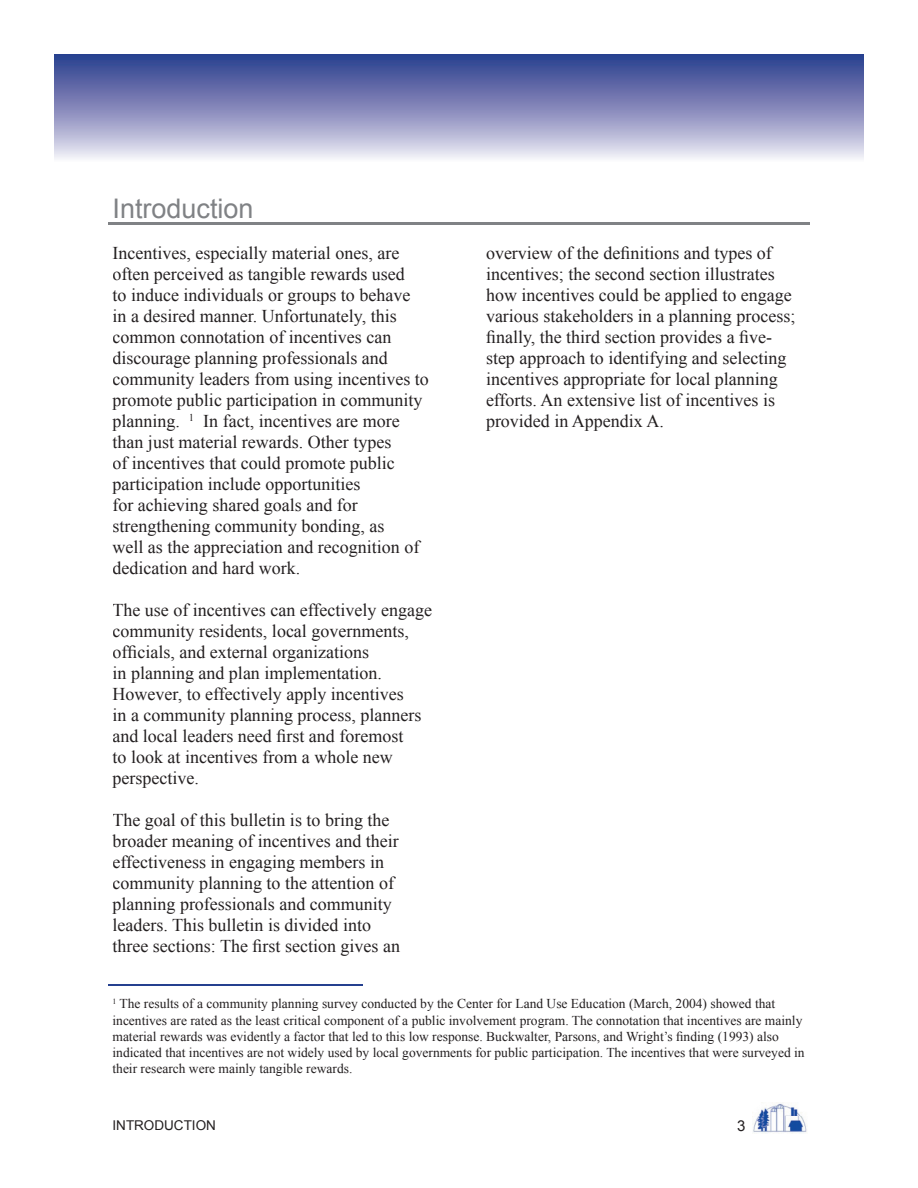
<style>
.page{position:relative;width:918px;height:1188px;background:#fff}
.page>*{position:absolute;margin:0;border:0;box-sizing:border-box;transform-origin:0 0}
.t1{font:27px "Arial";color:#808285}
.t2{font:18px/21px "Times New Roman";color:#231f20}
.t3{font:15px "Arial";color:#231f20}
.t4{font:13.5px/16.2px "Times New Roman";color:#231f20}
.t5{font:13.5px "Arial";color:#231f20}
</style>
<div class="page">
<svg style="left:54px;top:54px;width:810px;height:105px;background:#868cbc"></svg>
<hr style="left:108px;top:222px;width:702px;height:3px;background:#808285">
<img style="left:752px;top:1103px;width:55px;height:31px">
<hr style="left:108px;top:984px;width:255px;height:2px;background:#25408f">
<h1 class="t1" style="left:112px;top:191px;width:143px">Introduction</h1>
<p class="t2" style="left:112px;top:242px;width:318px">Incentives, especially material ones, are often perceived as tangible rewards used<br>to induce individuals or groups to behave in a desired manner. Unfortunately, this common connotation of incentives can discourage planning professionals and community leaders from using incentives to promote public participation in community planning. <sup>1</sup> In fact, incentives are more than just material rewards. Other types<br>of incentives that could promote public participation include opportunities<br>for achieving shared goals and for strengthening community bonding, as<br>well as the appreciation and recognition of dedication and hard work.</p>
<p class="t2" style="left:112px;top:599px;width:321px">The use of incentives can effectively engage community residents, local governments, officials, and external organizations<br>in planning and plan implementation.<br>However, to effectively apply incentives<br>in a community planning process, planners and local leaders need first and foremost<br>to look at incentives from a whole new perspective.</p>
<p class="t2" style="left:112px;top:809px;width:289px">The goal of this bulletin is to bring the broader meaning of incentives and their effectiveness in engaging members in community planning to the attention of planning professionals and community leaders. This bulletin is divided into three sections: The first section gives an</p>
<p class="t2" style="left:486px;top:242px;width:311px">overview of the definitions and types of incentives; the second section illustrates how incentives could be applied to engage various stakeholders in a planning process; finally, the third section provides a five&shy;step approach to identifying and selecting incentives appropriate for local planning efforts. An extensive list of incentives is provided in Appendix A.</p>
<p class="t4" style="left:112px;top:996px;width:694px"><sup>1</sup> The results of a community planning survey conducted by the Center for Land Use Education (March, 2004) showed that incentives are rated as the least critical component of a public involvement program. The connotation that incentives are mainly material rewards was evidently a factor that led to this low response. Buckwalter, Parsons, and Wright’s finding (1993) also indicated that incentives are not widely used by local governments for public participation. The incentives that were surveyed in their research were mainly tangible rewards.</p>
<p class="t5" style="left:112px;top:1117px;width:105px">INTRODUCTION</p>
<p class="t3" style="left:737px;top:1116px;width:10px">3</p>
</div>
